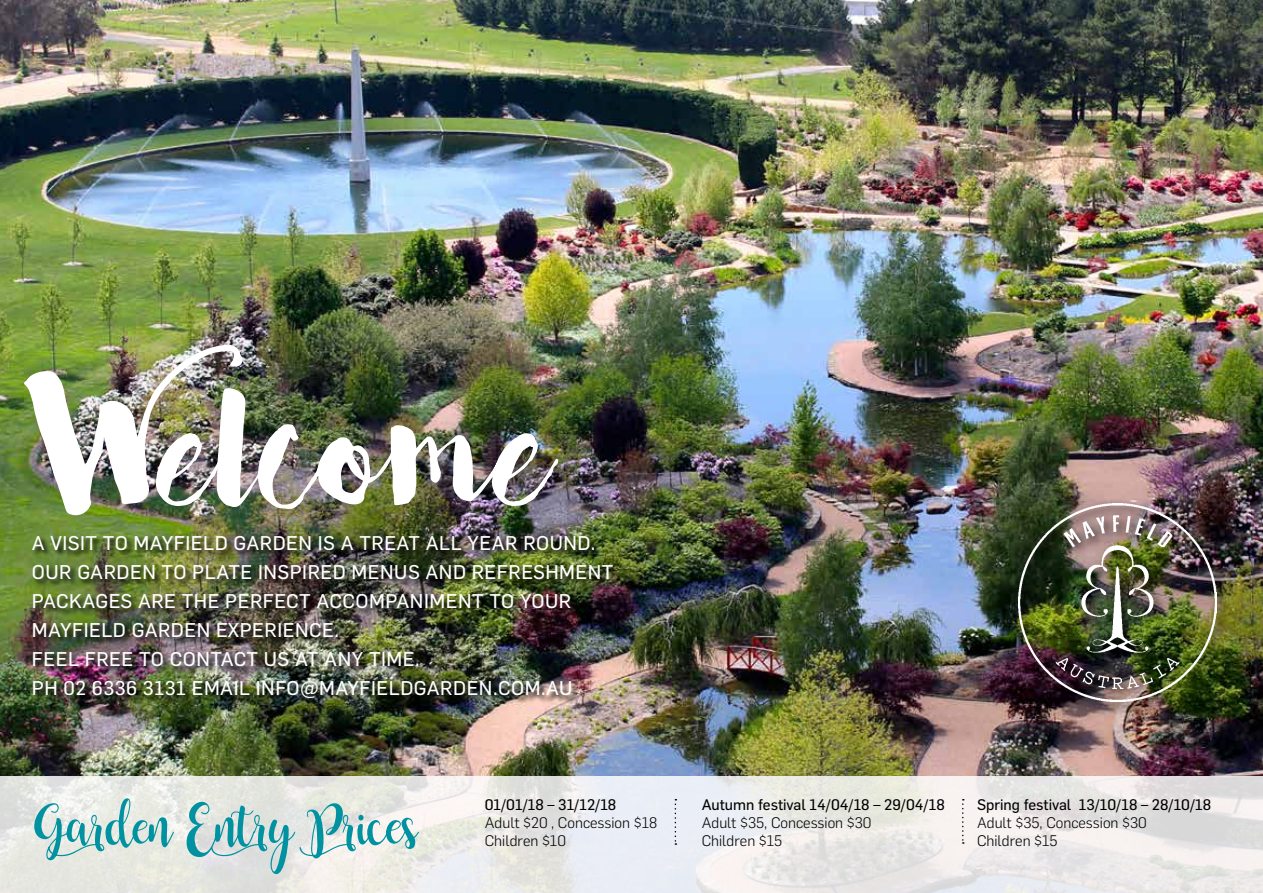
<style>
.page{position:relative;width:1263px;height:893px;background:#fff}
.page>*{position:absolute;margin:0;border:0;box-sizing:border-box;transform-origin:0 0}
.t1{font:19.5px/29.1px "Flama Basic";letter-spacing:.025em;color:#fff}
.t2{font:300 15px/18px "Flama";color:#000}
.t3{font:15px "Flama Basic";color:#000}
</style>
<div class="page">
<img style="left:0;top:0;width:1263px;height:776px">
<img style="left:23px;top:345px;width:535px;height:173px">
<img style="left:32px;top:536px;width:590px;height:171px">
<svg style="left:0;top:776px;width:1263px;height:117px"></svg>
<svg style="left:34px;top:798px;width:385px;height:76px;background:#c2dad8"></svg>
<svg style="left:675px;top:799px;width:1px;height:46px"></svg>
<svg style="left:962px;top:799px;width:2px;height:45px"></svg>
<img style="left:1014px;top:499px;width:216px;height:216px">
<img style="left:1018px;top:503px;width:199px;height:199px">
<p class="t1" style="left:32px;top:527px;width:583px">A VISIT TO MAYFIELD GARDEN IS A TREAT ALL YEAR ROUND.<br>OUR GARDEN TO PLATE INSPIRED MENUS AND REFRESHMENT PACKAGES ARE THE PERFECT ACCOMPANIMENT TO YOUR MAYFIELD GARDEN EXPERIENCE.<br>FEEL FREE TO CONTACT US AT ANY TIME.<br>PH 02 6336 3131 EMAIL INFO@MAYFIELDGARDEN.COM.AU</p>
<p class="t3" style="left:485px;top:794px;width:133px">01/01/18 – 31/12/18</p>
<p class="t2" style="left:485px;top:813px;width:174px">Adult $20 , Concession $18<br>Children $10</p>
<p class="t3" style="left:702px;top:794px;width:245px">Autumn festival 14/04/18 – 29/04/18</p>
<p class="t2" style="left:702px;top:813px;width:171px">Adult $35, Concession $30<br>Children $15</p>
<p class="t3" style="left:977px;top:794px;width:236px">Spring festival 13/10/18 – 28/10/18</p>
<p class="t2" style="left:977px;top:813px;width:171px">Adult $35, Concession $30<br>Children $15</p>
</div>
